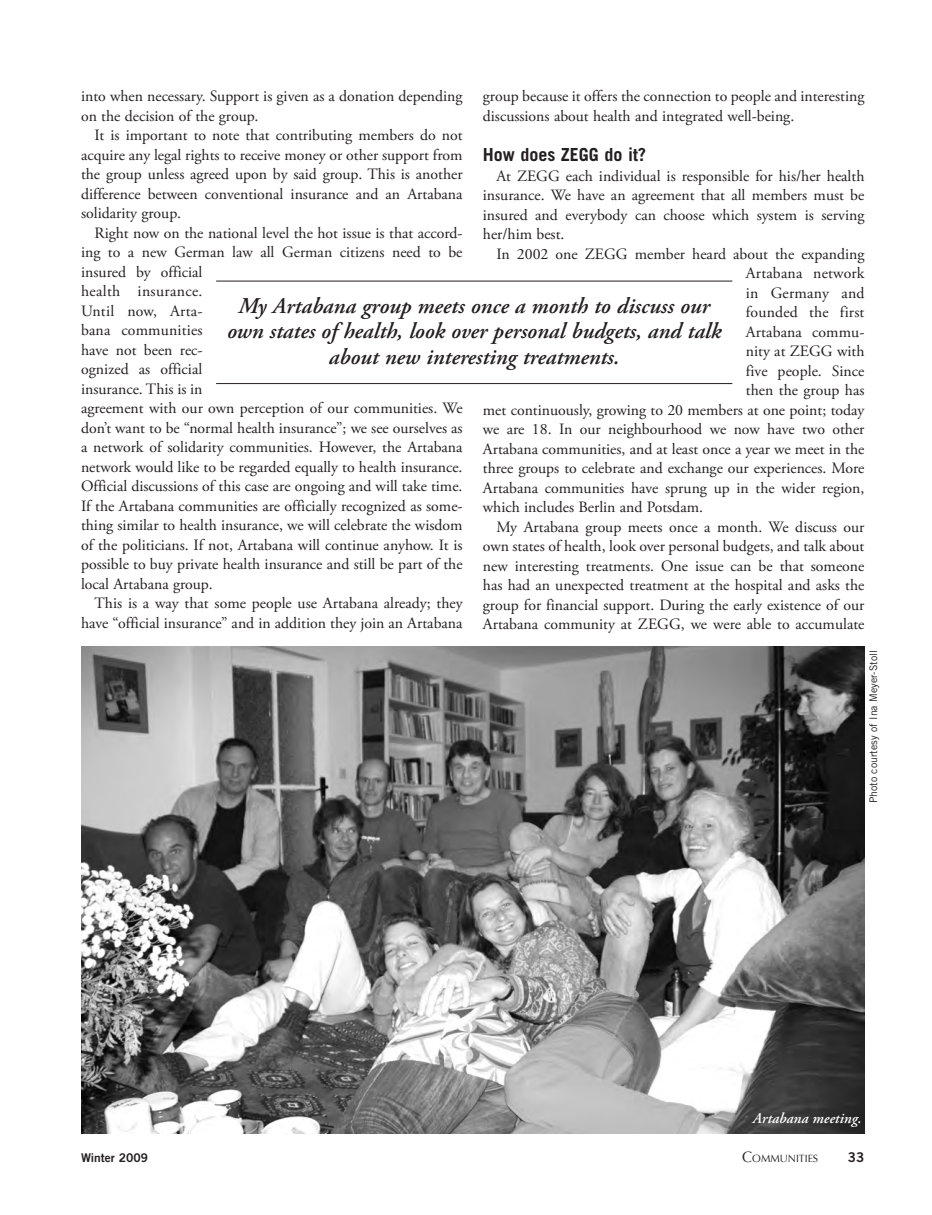
<style>
.page{position:relative;width:932px;height:1215px;background:#fff}
.page>*{position:absolute;margin:0;border:0;box-sizing:border-box;transform-origin:0 0}
.t1{font:italic 600 22.5px/25.5px "Adobe Garamond Pro";color:#231f20;text-align:center}
.t2{font:700 18px "Trade Gothic";color:#231f20}
.t3{font:15.75px/19.5px "Adobe Garamond Pro";color:#231f20}
.t4{font:15.75px "Adobe Garamond Pro";letter-spacing:.02em;color:#231f20}
.t5{font:italic 600 15px "Adobe Garamond Pro";color:#fff}
.t6{font:13.5px "Trade Gothic Bold Two";color:#231f20}
.t7{font:12px "Trade Gothic Bold Two";color:#231f20}
.t8{font:10.5px "Trade Gothic";color:#231f20}
.t9{font:10.5px "Optima";color:#231f20}
.s1{font-size:15px}
</style>
<div class="page">
<img style="left:81px;top:647px;width:783px;height:487px">
<hr style="left:216px;top:281px;width:516px;height:1px;background:#231f20">
<hr style="left:216px;top:383px;width:516px;height:1px;background:#231f20">
<p class="t3" style="left:483px;top:87px;width:383px">group because it offers the connection to people and interesting discussions about health and integrated well-being.</p>
<p class="t2" style="left:483px;top:144px;width:165px">How does ZEGG do it?</p>
<p class="t3" style="left:496px;top:167px;width:369px">At ZEGG each individual is responsible for his/her health</p>
<p class="t3" style="left:483px;top:186px;width:383px">insurance. We have an agreement that all members must be</p>
<p class="t3" style="left:483px;top:206px;width:383px">insured and everybody can choose which system is serving</p>
<p class="t3" style="left:483px;top:225px;width:83px">her/him best.</p>
<p class="t3" style="left:496px;top:245px;width:369px">In 2002 one ZEGG member heard about the expanding</p>
<p class="t3" style="left:745px;top:264px;width:120px">Artabana network</p>
<p class="t3" style="left:745px;top:284px;width:120px">in Germany and</p>
<p class="t3" style="left:745px;top:303px;width:120px">founded the first</p>
<p class="t3" style="left:745px;top:323px;width:120px">Artabana commu-</p>
<p class="t3" style="left:745px;top:342px;width:120px">nity at ZEGG with</p>
<p class="t3" style="left:745px;top:362px;width:120px">five people. Since</p>
<p class="t3" style="left:745px;top:381px;width:120px">then the group has</p>
<p class="t3" style="left:483px;top:401px;width:383px">met continuously, growing to 20 members at one point; today</p>
<p class="t3" style="left:483px;top:420px;width:383px">we are 18. In our neighbourhood we now have two other</p>
<p class="t3" style="left:483px;top:440px;width:383px">Artabana communities, and at least once a year we meet in the</p>
<p class="t3" style="left:483px;top:459px;width:383px">three groups to celebrate and exchange our experiences. More</p>
<p class="t3" style="left:483px;top:479px;width:383px">Artabana communities have sprung up in the wider region,</p>
<p class="t3" style="left:483px;top:498px;width:222px">which includes Berlin and Potsdam.</p>
<p class="t3" style="left:496px;top:518px;width:369px">My Artabana group meets once a month. We discuss our</p>
<p class="t3" style="left:483px;top:537px;width:383px">own states of health, look over personal budgets, and talk about</p>
<p class="t3" style="left:483px;top:557px;width:383px">new interesting treatments. One issue can be that someone</p>
<p class="t3" style="left:483px;top:576px;width:383px">has had an unexpected treatment at the hospital and asks the</p>
<p class="t3" style="left:483px;top:596px;width:383px">group for financial support. During the early existence of our</p>
<p class="t3" style="left:483px;top:615px;width:383px">Artabana community at ZEGG, we were able to accumulate</p>
<p class="t3" style="left:81px;top:87px;width:383px">into when necessary. Support is given as a donation depending</p>
<p class="t3" style="left:81px;top:107px;width:179px">on the decision of the group.</p>
<p class="t3" style="left:94px;top:126px;width:369px">It is important to note that contributing members do not</p>
<p class="t3" style="left:81px;top:146px;width:383px">acquire any legal rights to receive money or other support from</p>
<p class="t3" style="left:81px;top:165px;width:383px">the group unless agreed upon by said group. This is another</p>
<p class="t3" style="left:81px;top:185px;width:383px">difference between conventional insurance and an Artabana</p>
<p class="t3" style="left:81px;top:204px;width:101px">solidarity group.</p>
<p class="t3" style="left:94px;top:224px;width:369px">Right now on the national level the hot issue is that accord-</p>
<p class="t3" style="left:81px;top:243px;width:383px">ing to a new German law all German citizens need to be</p>
<p class="t3" style="left:81px;top:263px;width:123px">insured by official</p>
<p class="t4" style="left:81px;top:282px;width:123px">health insurance.</p>
<p class="t3" style="left:81px;top:302px;width:123px">Until now, Arta-</p>
<p class="t3" style="left:81px;top:321px;width:123px">bana communities</p>
<p class="t3" style="left:81px;top:341px;width:123px">have not been rec-</p>
<p class="t3" style="left:81px;top:360px;width:123px">ognized as official</p>
<p class="t3" style="left:81px;top:380px;width:123px">insurance. This is in</p>
<p class="t3" style="left:81px;top:399px;width:383px">agreement with our own perception of our communities. We</p>
<p class="t3" style="left:81px;top:419px;width:383px">don’t want to be “normal health insurance”; we see ourselves as</p>
<p class="t3" style="left:81px;top:438px;width:383px">a network of solidarity communities. However, the Artabana</p>
<p class="t3" style="left:81px;top:458px;width:383px">network would like to be regarded equally to health insurance.</p>
<p class="t3" style="left:81px;top:477px;width:383px">Official discussions of this case are ongoing and will take time.</p>
<p class="t3" style="left:81px;top:497px;width:383px">If the Artabana communities are officially recognized as some-</p>
<p class="t3" style="left:81px;top:516px;width:383px">thing similar to health insurance, we will celebrate the wisdom</p>
<p class="t3" style="left:81px;top:536px;width:383px">of the politicians. If not, Artabana will continue anyhow. It is</p>
<p class="t3" style="left:81px;top:555px;width:383px">possible to buy private health insurance and still be part of the</p>
<p class="t3" style="left:81px;top:575px;width:133px">local Artabana group.</p>
<p class="t3" style="left:94px;top:594px;width:369px">This is a way that some people use Artabana already; they</p>
<p class="t3" style="left:81px;top:614px;width:383px">have “official insurance” and in addition they join an Artabana</p>
<p class="t1" style="left:227px;top:294px;width:496px">My Artabana group meets once a month to discuss our own states of health, look over personal budgets, and talk about new interesting treatments.</p>
<p class="t8" style="left:867px;top:803px;width:155px;rotate:-90deg">Photo courtesy of Ina Meyer-Stoll</p>
<p class="t5" style="left:753px;top:1110px;width:110px">Artabana meeting.</p>
<p class="t7" style="left:81px;top:1150px;width:69px">Winter 2009</p>
<p class="t9" style="left:742px;top:1153px;width:77px"><span class="s1">C</span>OMMUNITIES</p>
<p class="t6" style="left:848px;top:1149px;width:18px">33</p>
</div>
